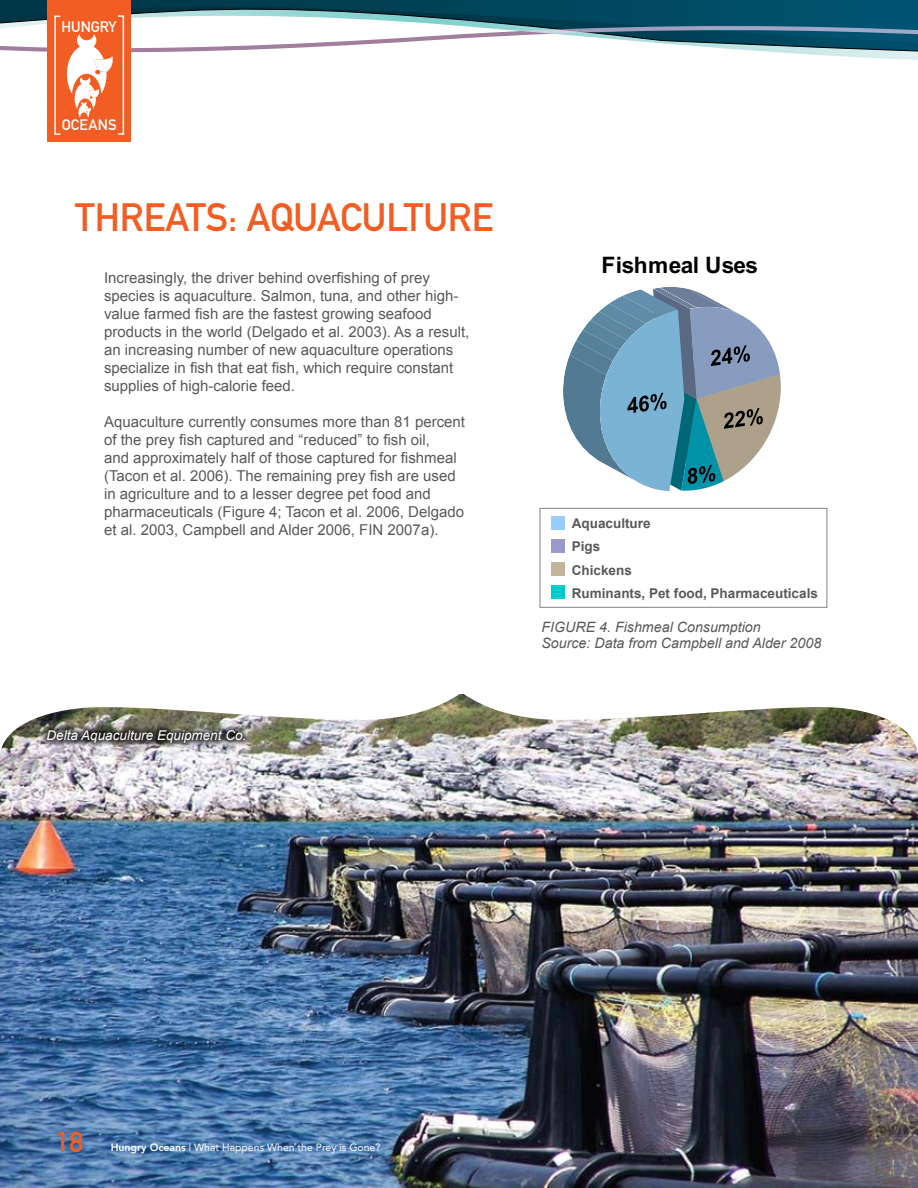
<style>
.page{position:relative;width:918px;height:1188px;background:#fff}
.page>*{position:absolute;margin:0;border:0;box-sizing:border-box;transform-origin:0 0}
.t1{font:39px "DIN Mittelschrift";color:#f15d22}
.t2{font:28.5px "DIN Mittelschrift";color:#f15d22}
.t3{font:700 22.65px "Arial";letter-spacing:-.025em;color:#000}
.t4{font:15px/18px "Arial";color:#58595b}
.t5{font:15px "DIN Mittelschrift";color:#fff}
.t6{font:italic 14.25px/16.5px "Arial";color:#58595b}
.t7{font:700 13.5px/23.5px "Arial";color:#58595b}
.t8{font:italic 13.5px "Arial";color:#fff}
.t9{font:10.5px "Avenir";color:#fff}
.s1{font-weight:800}
</style>
<div class="page">
<svg style="left:0;top:0;width:918px;height:5px"></svg>
<svg style="left:0;top:5px;width:918px;height:20px"></svg>
<img style="left:0;top:758px;width:918px;height:430px">
<img style="left:0;top:694px;width:918px;height:64px">
<div style="left:48px;top:0;width:83px;height:142px;background:#f15d22"></div>
<div style="left:117px;top:15px;width:7px;height:120px;border:2px solid #fff"></div>
<div style="left:54px;top:16px;width:7px;height:119px;border:2px solid #fff"></div>
<svg style="left:0;top:25px;width:918px;height:93px"></svg>
<div style="left:38px;top:722px;width:213px;height:28px;background:#000;opacity:.75"></div>
<div style="left:540px;top:508px;width:287px;height:100px;background:#fff;border:1px solid #808285"></div>
<div style="left:551px;top:516px;width:14px;height:14px;background:#99cdff"></div>
<div style="left:551px;top:562px;width:14px;height:14px;background:#c2b59b"></div>
<div style="left:551px;top:539px;width:14px;height:14px;background:#9b99cb"></div>
<div style="left:551px;top:585px;width:14px;height:13px;background:#00cccb"></div>
<svg style="left:563px;top:287px;width:218px;height:204px"></svg>
<p class="t5" style="left:62px;top:18px;width:56px">HUNGRY</p>
<p class="t5" style="left:62px;top:116px;width:56px">OCEANS</p>
<h1 class="t1" style="left:75px;top:195px;width:420px">THREATS: AQUACULTURE</h1>
<p class="t4" style="left:104px;top:269px;width:367px">Increasingly, the driver behind overfishing of prey species is aquaculture. Salmon, tuna, and other high&shy;value farmed fish are the fastest growing seafood products in the world (Delgado et al. 2003). As a result, an increasing number of new aquaculture operations specialize in fish that eat fish, which require constant supplies of high-calorie feed.</p>
<p class="t4" style="left:104px;top:413px;width:362px">Aquaculture currently consumes more than 81 percent of the prey fish captured and “reduced” to fish oil,<br>and approximately half of those captured for fishmeal (Tacon et al. 2006). The remaining prey fish are used in agriculture and to a lesser degree pet food and pharmaceuticals (Figure 4; Tacon et al. 2006, Delgado et al. 2003, Campbell and Alder 2006, FIN 2007a).</p>
<p class="t8" style="left:46px;top:728px;width:201px">Delta Aquaculture Equipment Co.</p>
<h3 class="t3" style="left:601px;top:252px;width:158px">Fishmeal Uses</h3>
<p class="t7" style="left:572px;top:511px;width:248px">Aquaculture<br>Pigs<br>Chickens<br>Ruminants, Pet food, Pharmaceuticals</p>
<p class="t6" style="left:541px;top:619px;width:281px">FIGURE 4. Fishmeal Consumption<br>Source: Data from Campbell and Alder 2008</p>
<h2 class="t2" style="left:56px;top:1125px;width:29px">18</h2>
<p class="t9" style="left:111px;top:1142px;width:271px"><span class="s1">Hungry Oceans</span> | What Happens When the Prey is Gone?</p>
</div>
